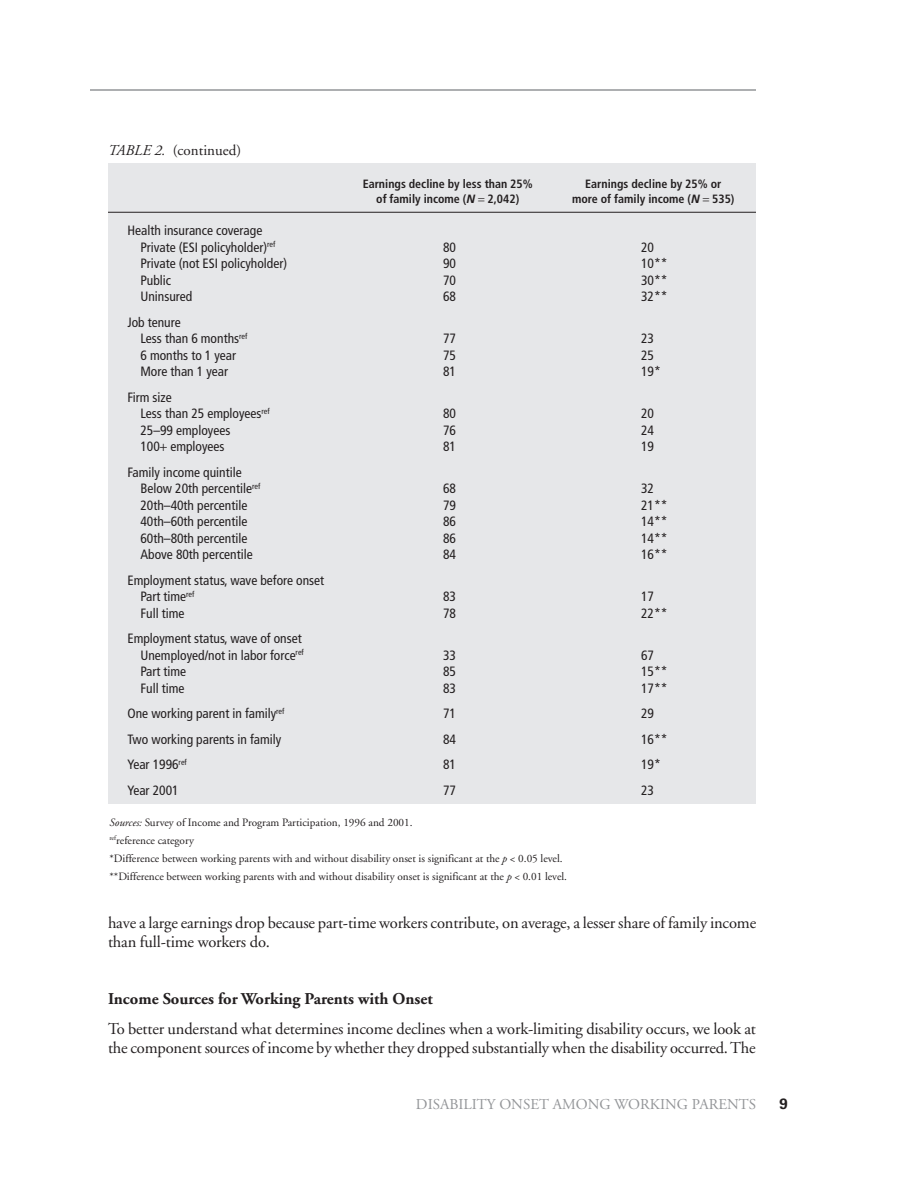
<style>
.page{position:relative;width:918px;height:1188px;background:#fff}
.page>*{position:absolute;margin:0;border:0;box-sizing:border-box;transform-origin:0 0}
.t1{font:16.5px/19px "Adobe Garamond";letter-spacing:-.01em;color:#231f20}
.t2{font:700 16.5px "Adobe Garamond";color:#231f20}
.t3{font:15px "Adobe Garamond";color:#939598}
.t4{font:15px "Adobe Garamond";color:#231f20}
.t5{font:700 15px "Univers";color:#231f20}
.t6{font:condensed 13.5px/16.5px "Frutiger";color:#231f20}
.t7{font:700 condensed 12px "Frutiger";color:#231f20}
.t8{font:11.25px/18px "Adobe Garamond";color:#231f20}
.s1{font-style:italic}
.s2{font-style:italic;font-stretch:normal}
</style>
<div class="page">
<hr style="left:90px;top:89px;width:666px;height:2px;background:#939598">
<div style="left:108px;top:164px;width:648px;height:640px;background:#e6e7e9"></div>
<hr style="left:108px;top:212px;width:648px;height:1px;background:#231f20">
<p class="t4" style="left:108px;top:144px;width:135px"><span class="s1">TABLE 2.</span> (continued)</p>
<p class="t6" style="left:140px;top:223px;width:136px;text-indent:-13px">Health insurance coverage<br>Private (ESI policyholder)<sup>ref</sup></p>
<p class="t7" style="left:363px;top:178px;width:172px">Earnings decline by less than 25%</p>
<p class="t7" style="left:585px;top:178px;width:138px">Earnings decline by 25% or</p>
<p class="t7" style="left:376px;top:194px;width:145px">of family income (<span class="s2">N</span> 2,042)</p>
<p class="t7" style="left:572px;top:194px;width:164px">more of family income (<span class="s2">N</span> 535)</p>
<p class="t6" style="left:443px;top:240px;width:14px">80</p>
<p class="t6" style="left:641px;top:240px;width:14px">20</p>
<p class="t6" style="left:140px;top:256px;width:148px">Private (not ESI policyholder)</p>
<p class="t6" style="left:443px;top:256px;width:14px">90</p>
<p class="t6" style="left:641px;top:256px;width:28px">10**</p>
<p class="t6" style="left:140px;top:273px;width:32px">Public</p>
<p class="t6" style="left:443px;top:273px;width:14px">70</p>
<p class="t6" style="left:641px;top:273px;width:28px">30**</p>
<p class="t6" style="left:140px;top:289px;width:53px">Uninsured</p>
<p class="t6" style="left:443px;top:289px;width:14px">68</p>
<p class="t6" style="left:641px;top:289px;width:28px">32**</p>
<p class="t6" style="left:140px;top:315px;width:108px;text-indent:-13px">Job tenure<br>Less than 6 months<sup>ref</sup></p>
<p class="t6" style="left:443px;top:331px;width:14px">77</p>
<p class="t6" style="left:641px;top:331px;width:14px">23</p>
<p class="t6" style="left:140px;top:348px;width:97px">6 months to 1 year</p>
<p class="t6" style="left:443px;top:348px;width:14px">75</p>
<p class="t6" style="left:641px;top:348px;width:14px">25</p>
<p class="t6" style="left:140px;top:364px;width:89px">More than 1 year</p>
<p class="t6" style="left:443px;top:364px;width:14px">81</p>
<p class="t6" style="left:641px;top:364px;width:21px">19*</p>
<p class="t6" style="left:140px;top:390px;width:131px;text-indent:-13px">Firm size<br>Less than 25 employees<sup>ref</sup></p>
<p class="t6" style="left:443px;top:406px;width:14px">80</p>
<p class="t6" style="left:641px;top:406px;width:14px">20</p>
<p class="t6" style="left:140px;top:423px;width:91px">25–99 employees</p>
<p class="t6" style="left:443px;top:423px;width:14px">76</p>
<p class="t6" style="left:641px;top:423px;width:14px">24</p>
<p class="t6" style="left:140px;top:439px;width:86px">100 employees</p>
<p class="t6" style="left:443px;top:439px;width:14px">81</p>
<p class="t6" style="left:641px;top:439px;width:14px">19</p>
<p class="t6" style="left:140px;top:465px;width:121px;text-indent:-13px">Family income quintile<br>Below 20th percentile<sup>ref</sup></p>
<p class="t6" style="left:443px;top:481px;width:14px">68</p>
<p class="t6" style="left:641px;top:481px;width:14px">32</p>
<p class="t6" style="left:140px;top:498px;width:108px">20th–40th percentile</p>
<p class="t6" style="left:443px;top:498px;width:14px">79</p>
<p class="t6" style="left:641px;top:498px;width:28px">21**</p>
<p class="t6" style="left:140px;top:514px;width:108px">40th–60th percentile</p>
<p class="t6" style="left:443px;top:514px;width:14px">86</p>
<p class="t6" style="left:641px;top:514px;width:28px">14**</p>
<p class="t6" style="left:140px;top:531px;width:108px">60th–80th percentile</p>
<p class="t6" style="left:443px;top:531px;width:14px">86</p>
<p class="t6" style="left:641px;top:531px;width:28px">14**</p>
<p class="t6" style="left:140px;top:547px;width:114px">Above 80th percentile</p>
<p class="t6" style="left:443px;top:547px;width:14px">84</p>
<p class="t6" style="left:641px;top:547px;width:28px">16**</p>
<p class="t6" style="left:140px;top:573px;width:185px;text-indent:-13px">Employment status, wave before onset<br>Part time<sup>ref</sup></p>
<p class="t6" style="left:443px;top:589px;width:14px">83</p>
<p class="t6" style="left:641px;top:589px;width:14px">17</p>
<p class="t6" style="left:140px;top:606px;width:46px">Full time</p>
<p class="t6" style="left:443px;top:606px;width:14px">78</p>
<p class="t6" style="left:641px;top:606px;width:28px">22**</p>
<p class="t6" style="left:127px;top:631px;width:178px;text-align:right">Employment status, wave of onset<br>Unemployed/not in labor force<sup>ref</sup></p>
<p class="t6" style="left:443px;top:648px;width:14px">33</p>
<p class="t6" style="left:641px;top:648px;width:14px">67</p>
<p class="t6" style="left:140px;top:664px;width:47px">Part time</p>
<p class="t6" style="left:443px;top:664px;width:14px">85</p>
<p class="t6" style="left:641px;top:664px;width:28px">15**</p>
<p class="t6" style="left:140px;top:681px;width:46px">Full time</p>
<p class="t6" style="left:443px;top:681px;width:14px">83</p>
<p class="t6" style="left:641px;top:681px;width:28px">17**</p>
<p class="t6" style="left:128px;top:706px;width:159px">One working parent in family<sup>ref</sup></p>
<p class="t6" style="left:443px;top:706px;width:14px">71</p>
<p class="t6" style="left:641px;top:706px;width:14px">29</p>
<p class="t6" style="left:127px;top:732px;width:155px">Two working parents in family</p>
<p class="t6" style="left:443px;top:732px;width:14px">84</p>
<p class="t6" style="left:641px;top:732px;width:28px">16**</p>
<p class="t6" style="left:127px;top:757px;width:61px">Year 1996<sup>ref</sup></p>
<p class="t6" style="left:443px;top:757px;width:14px">81</p>
<p class="t6" style="left:641px;top:757px;width:21px">19*</p>
<p class="t6" style="left:127px;top:783px;width:53px">Year 2001</p>
<p class="t6" style="left:443px;top:783px;width:14px">77</p>
<p class="t6" style="left:641px;top:783px;width:14px">23</p>
<p class="t8" style="left:109px;top:814px;width:459px"><span class="s1">Sources:</span> Survey of Income and Program Participation, 1996 and 2001.<br><sup>ref</sup>reference category<br>*Difference between working parents with and without disability onset is significant at the <span class="s1">p</span> &lt; 0.05 level. **Difference between working parents with and without disability onset is significant at the <span class="s1">p</span> &lt; 0.01 level.</p>
<p class="t1" style="left:108px;top:914px;width:650px">have a large earnings drop because part-time workers contribute, on average, a lesser share of family income than full-time workers do.</p>
<p class="t2" style="left:108px;top:992px;width:326px">Income Sources for Working Parents with Onset</p>
<p class="t1" style="left:108px;top:1020px;width:650px;line-height:19.5px">To better understand what determines income declines when a work-limiting disability occurs, we look at the component sources of income by whether they dropped substantially when the disability occurred. The</p>
<p class="t3" style="left:416px;top:1098px;width:342px">DISABILITY ONSET AMONG WORKING PARENTS</p>
<p class="t5" style="left:779px;top:1098px;width:10px">9</p>
</div>
